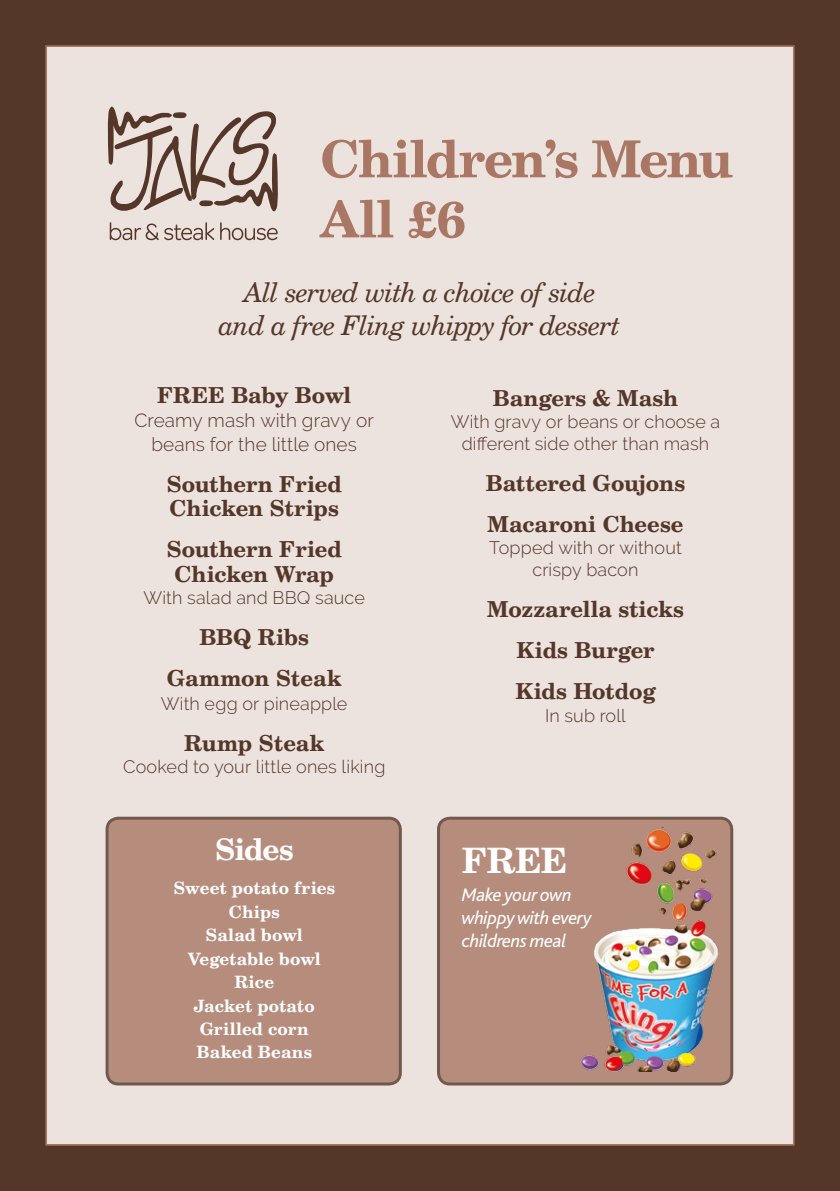
<style>
.page{position:relative;width:840px;height:1191px;background:#fff}
.page>*{position:absolute;margin:0;border:0;box-sizing:border-box;transform-origin:0 0}
.t1{font:700 51px/60px "Century Schoolbook BT";letter-spacing:-.03em;color:#a97764}
.t2{font:700 35px "Century Schoolbook BT";color:#fff}
.t3{font:700 29.6px "Century Schoolbook BT";letter-spacing:-.035em;color:#fff}
.t4{font:italic 27px/32.4px "Century Schoolbook BT";letter-spacing:-.035em;color:#543729;text-align:center}
.t5{font:700 22px/41px "Century Schoolbook BT";letter-spacing:-.005em;color:#543729;text-align:center}
.t6{font:300 19px/24px "Raleway";letter-spacing:.005em;color:#543729;text-align:center}
.t7{font:italic 19px/22.8px "Bliss";letter-spacing:-.02em;color:#fff}
.t8{font:300 18px/22px "Raleway";letter-spacing:.01em;color:#543729;text-align:center}
.t9{font:700 17px/23.4px "Century Schoolbook BT";letter-spacing:.005em;color:#fff;text-align:center}
</style>
<div class="page">
<div style="left:0;top:0;width:839px;height:1191px;background:#543729"></div>
<div style="left:45px;top:45px;width:749px;height:1100px;background:#ede3de;border:2px solid #a97764"></div>
<div style="left:107px;top:818px;width:293px;height:266px;background:#b68c7c;border-radius:11px"></div>
<div style="left:105px;top:816px;width:296px;height:269px;border:3px solid #543729;border-radius:11px"></div>
<svg style="left:107px;top:106px;width:171px;height:134px"></svg>
<div style="left:438px;top:818px;width:293px;height:266px;background:#b68c7c;border-radius:11px"></div>
<div style="left:437px;top:816px;width:295px;height:269px;border:3px solid #543729;border-radius:11px"></div>
<img style="left:580px;top:827px;width:138px;height:244px">
<h1 class="t1" style="left:320px;top:128px;width:414px">Children’s Menu<br>All £6</h1>
<p class="t4" style="left:219px;top:276px;width:402px">All served with a choice of side and a free Fling whippy for dessert</p>
<p class="t5" style="left:157px;top:375px;width:196px">FREE Baby Bowl</p>
<p class="t6" style="left:134px;top:408px;width:241px">Creamy mash with gravy or beans for the little ones</p>
<p class="t5" style="left:166px;top:472px;width:177px;line-height:24px;text-align:left">Southern Fried<br>Chicken Strips</p>
<p class="t5" style="left:166px;top:537px;width:177px;line-height:24px">Southern Fried<br>Chicken Wrap</p>
<p class="t8" style="left:143px;top:586px;width:223px">With salad and BBQ sauce</p>
<p class="t5" style="left:167px;top:616px;width:176px">BBQ Ribs<br>Gammon Steak</p>
<p class="t8" style="left:161px;top:692px;width:188px">With egg or pineapple</p>
<p class="t5" style="left:184px;top:722px;width:141px">Rump Steak</p>
<p class="t8" style="left:123px;top:755px;width:264px">Cooked to your little ones liking</p>
<h3 class="t3" style="left:215px;top:831px;width:80px">Sides</h3>
<p class="t9" style="left:173px;top:876px;width:163px">Sweet potato fries<br>Chips<br>Salad bowl<br>Vegetable bowl<br>Rice<br>Jacket potato<br>Grilled corn<br>Baked Beans</p>
<p class="t5" style="left:492px;top:377px;width:187px">Bangers &amp; Mash</p>
<p class="t8" style="left:450px;top:411px;width:271px">With gravy or beans or choose a different side other than mash</p>
<p class="t5" style="left:485px;top:462px;width:201px;text-align:left">Battered Goujons<br>Macaroni Cheese</p>
<p class="t8" style="left:489px;top:537px;width:194px">Topped with or without crispy bacon</p>
<p class="t5" style="left:487px;top:588px;width:198px">Mozzarella sticks<br>Kids Burger<br>Kids Hotdog</p>
<p class="t8" style="left:545px;top:704px;width:82px">In sub roll</p>
<h2 class="t2" style="left:461px;top:838px;width:107px">FREE</h2>
<p class="t7" style="left:461px;top:884px;width:131px">Make your own whippy with every childrens meal</p>
</div>
